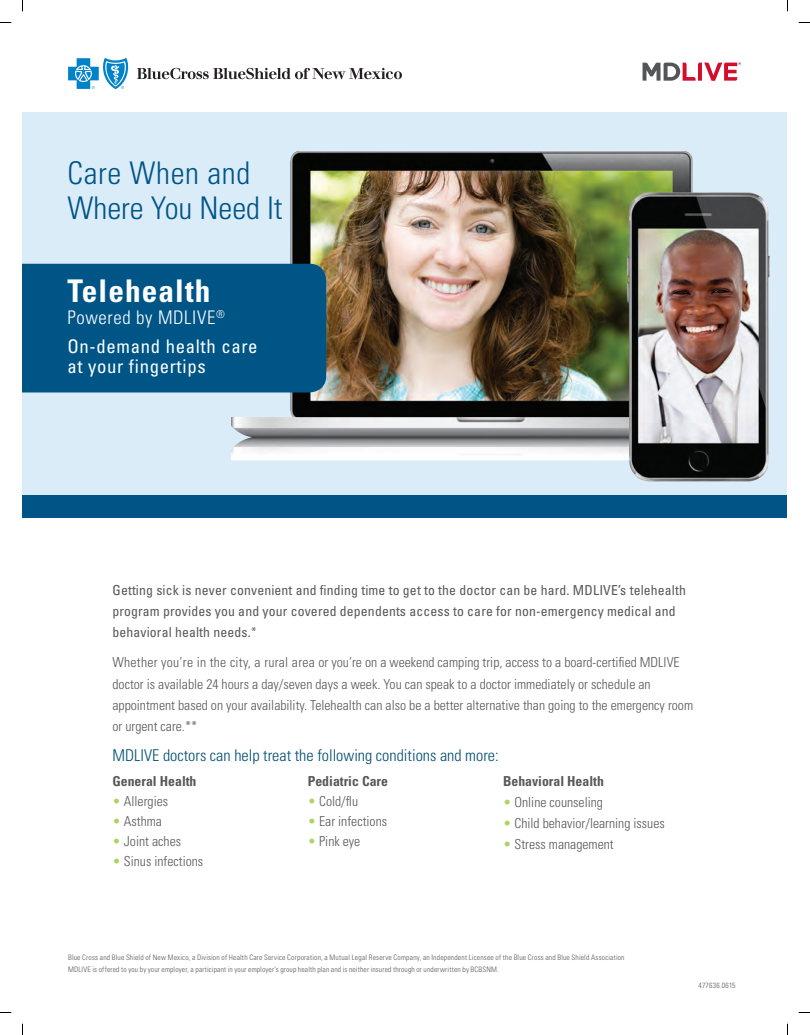
<style>
.page{position:relative;width:810px;height:1035px;background:#fff}
.page>*{position:absolute;margin:0;border:0;box-sizing:border-box;transform-origin:0 0}
.t1{font:300 condensed 31.25px/35.1px "Univers LT Std";color:#005587}
.t2{font:700 condensed 31.25px "Univers LT Std";letter-spacing:.035em;color:#fff}
.t3{font:condensed 18.75px/20.8px "Univers LT Std";letter-spacing:.035em;color:#fff}
.t4{font:300 condensed 18.75px "Univers LT Std";letter-spacing:.035em;color:#fff}
.t5{font:300 condensed 16.25px "Univers LT Std";color:#004e71}
.t6{font:300 condensed 13.75px/21.2px "Univers LT Std";color:#57585a}
.t7{font:condensed 13.75px/21.2px "Univers LT Std";letter-spacing:.01em;color:#57585a}
.t8{font:700 condensed 13.75px "Univers LT Std";color:#57585a}
.body{font:300 condensed 7.5px "Univers LT Std";letter-spacing:.025em;color:#57585a}
.t9{font:900 4.12px "Gotham";color:#54555a}
.s1{font-weight:300}
.s2{color:#add461}
</style>
<div class="page">
<img style="left:22px;top:116px;width:765px;height:379px">
<div style="left:22px;top:495px;width:766px;height:23px;background:#005587"></div>
<svg style="left:137px;top:68px;width:265px;height:11px"></svg>
<svg style="left:68px;top:58px;width:61px;height:31px"></svg>
<svg style="left:643px;top:63px;width:94px;height:18px"></svg>
<div style="left:22px;top:264px;width:304px;height:128px;background:#005587"></div>
<p class="t1" style="left:68px;top:155px;width:217px">Care When and<br>Where You Need It</p>
<p class="t2" style="left:68px;top:272px;width:144px">Telehealth</p>
<p class="t4" style="left:68px;top:306px;width:159px">Powered by MDLIVE<sup>®</sup></p>
<p class="t3" style="left:68px;top:335px;width:192px">On-demand health care at your fingertips</p>
<p class="t9" style="left:738px;top:61px;width:5px">®</p>
<p class="t7" style="left:112px;top:579px;width:575px">Getting sick is never convenient and finding time to get to the doctor can be hard. MDLIVE’s telehealth program provides you and your covered dependents access to care for non-emergency medical and behavioral health needs.<span class="s1">*</span></p>
<p class="t6" style="left:112px;top:652px;width:582px">Whether you’re in the city, a rural area or you’re on a weekend camping trip, access to a board-certified MDLIVE doctor is available 24 hours a day/seven days a week. You can speak to a doctor immediately or schedule an appointment based on your availability. Telehealth can also be a better alternative than going to the emergency room or urgent care.**</p>
<p class="t5" style="left:112px;top:746px;width:388px">MDLIVE doctors can help treat the following conditions and more:</p>
<p class="t8" style="left:112px;top:772px;width:86px">General Health</p>
<p class="t6" style="left:112px;top:790px;width:57px"><span class="s2">•</span> Allergies</p>
<p class="t6" style="left:112px;top:810px;width:51px"><span class="s2">•</span> Asthma</p>
<p class="t6" style="left:112px;top:830px;width:70px"><span class="s2">•</span> Joint aches</p>
<p class="t6" style="left:112px;top:850px;width:92px"><span class="s2">•</span> Sinus infections</p>
<p class="t8" style="left:308px;top:772px;width:82px">Pediatric Care</p>
<p class="t6" style="left:308px;top:790px;width:52px"><span class="s2">•</span> Cold/flu</p>
<p class="t6" style="left:308px;top:810px;width:81px"><span class="s2">•</span> Ear infections</p>
<p class="t6" style="left:308px;top:830px;width:54px"><span class="s2">•</span> Pink eye</p>
<p class="t8" style="left:503px;top:772px;width:102px">Behavioral Health</p>
<p class="t6" style="left:503px;top:791px;width:101px"><span class="s2">•</span> Online counseling</p>
<p class="t6" style="left:503px;top:813px;width:163px"><span class="s2">•</span> Child behavior/learning issues</p>
<p class="t6" style="left:503px;top:834px;width:112px"><span class="s2">•</span> Stress management</p>
<p class="body" style="left:68px;top:953px;width:558px">Blue Cross and Blue Shield of New Mexico, a Division of Health Care Service Corporation, a Mutual Legal Reserve Company, an Independent Licensee of the Blue Cross and Blue Shield Association</p>
<p class="body" style="left:68px;top:965px;width:432px">MDLIVE is offered to you by your employer, a participant in your employer’s group health plan and is neither insured through or underwritten by BCBSNM.</p>
<p class="body" style="left:699px;top:981px;width:39px">477636.0615</p>
</div>
